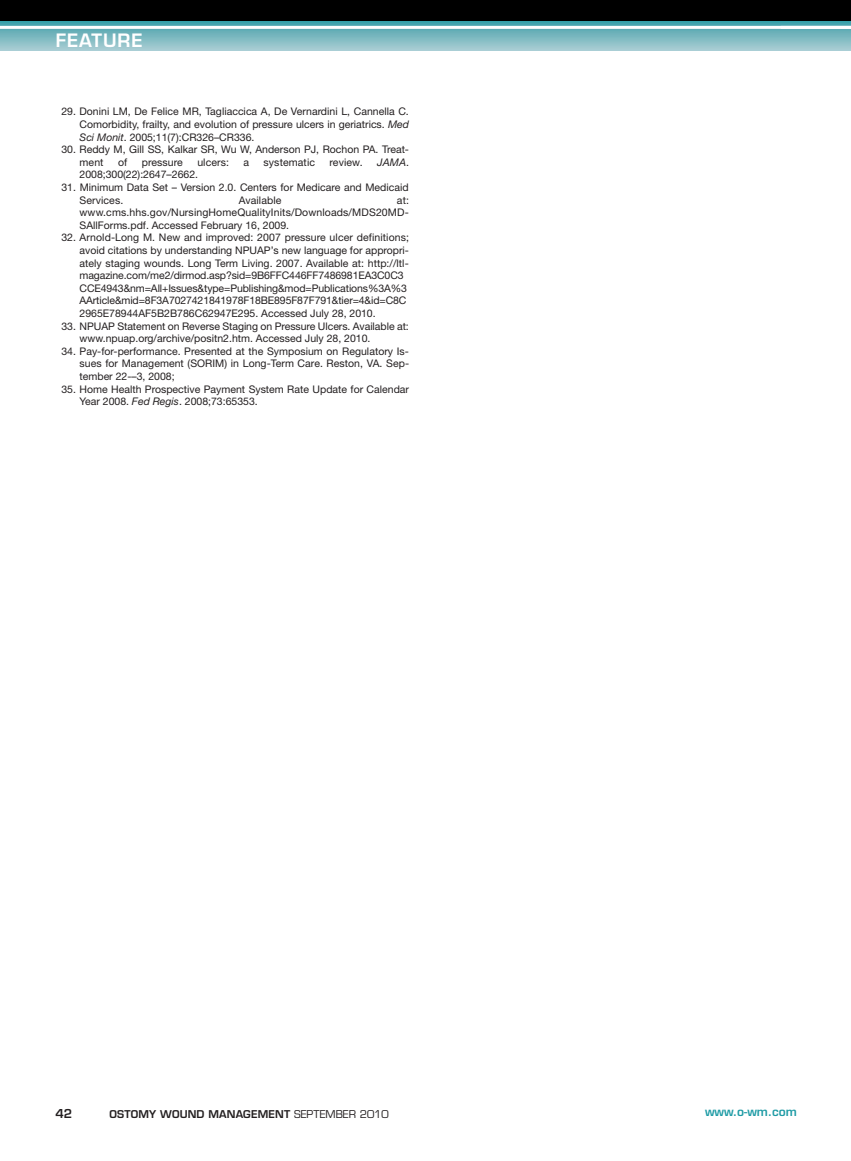
<style>
.page{position:relative;width:851px;height:1161px;background:#fff}
.page>*{position:absolute;margin:0;border:0;box-sizing:border-box;transform-origin:0 0}
.t1{font:600 18px "Eurostile";letter-spacing:.05em;color:#fff}
.t2{font:600 12px "Eurostile";color:#1e9ba5}
.t3{font:600 12px "Eurostile";color:#231f20}
.t4{font:10.5px/12.6px "Helvetica Neue";color:#231f20}
.t5{font:600 10.5px "Eurostile";letter-spacing:.015em;color:#231f20}
.t6{font:italic 10.5px "Helvetica Neue";color:#231f20}
.s1{font-style:italic}
.s2{font-style:normal}
.s3{font-weight:400}
</style>
<div class="page">
<svg style="left:0;top:21px;width:850px;height:30px;background:#79b8c0"></svg>
<hr style="left:0;top:26px;width:850px;height:3px;background:#fff">
<div style="left:0;top:0;width:850px;height:21px;background:#000"></div>
<h1 class="t1" style="left:56px;top:33px;width:88px">FEATURE</h1>
<p class="t4" style="left:79px;top:106px;width:331px;text-align:justify;text-indent:-18px">29. Donini LM, De Felice MR, Tagliaccica A, De Vernardini L, Cannella C.<br>Comorbidity, frailty, and evolution of pressure ulcers in geriatrics. <span class="s1">Med Sci Monit</span>. 2005;11(7):CR326–CR336.</p>
<p class="t4" style="left:79px;top:144px;width:331px;text-indent:-18px">30. Reddy M, Gill SS, Kalkar SR, Wu W, Anderson PJ, Rochon PA. Treat&shy;ment</p>
<p class="t4" style="left:118px;top:157px;width:11px">of</p>
<p class="t4" style="left:142px;top:157px;width:43px">pressure</p>
<p class="t4" style="left:197px;top:157px;width:33px">ulcers:</p>
<p class="t4" style="left:243px;top:157px;width:7px">a</p>
<p class="t4" style="left:263px;top:157px;width:53px">systematic</p>
<p class="t4" style="left:329px;top:157px;width:35px">review.</p>
<p class="t6" style="left:377px;top:158px;width:33px">JAMA<span class="s2">.</span></p>
<p class="t4" style="left:79px;top:169px;width:120px">2008;300(22):2647–2662.</p>
<p class="t4" style="left:79px;top:182px;width:331px;text-indent:-18px">31. Minimum Data Set – Version 2.0. Centers for Medicare and Medicaid<br>Services.</p>
<p class="t4" style="left:239px;top:195px;width:44px">Available</p>
<p class="t4" style="left:79px;top:195px;width:331px;text-align:justify;text-indent:317px">at: www.cms.hhs.gov/NursingHomeQualityInits/Downloads/MDS20MD-SAllForms.pdf. Accessed February 16, 2009.</p>
<p class="t4" style="left:79px;top:232px;width:331px;text-indent:-18px">32. Arnold-Long M. New and improved: 2007 pressure ulcer definitions; avoid citations by understanding NPUAP’s new language for appropri&shy;ately staging wounds. Long Term Living. 2007. Available at: http://ltl&shy;magazine.com/me2/dirmod.asp?sid=9B6FFC446FF7486981EA3C0C3<br>CCE4943&amp;nm=All+Issues&amp;type=Publishing&amp;mod=Publications%3A%3<br>AArticle&amp;mid=8F3A7027421841978F18BE895F87F791&amp;tier=4&amp;id=C8C 2965E78944AF5B2B786C62947E295. Accessed July 28, 2010.</p>
<p class="t4" style="left:79px;top:321px;width:331px;text-indent:-18px">33. NPUAP Statement on Reverse Staging on Pressure Ulcers. Available at: www.npuap.org/archive/positn2.htm. Accessed July 28, 2010.</p>
<p class="t4" style="left:79px;top:346px;width:331px;text-align:justify;text-indent:-18px">34. Pay-for-performance. Presented at the Symposium on Regulatory Is&shy;sues for Management (SORIM) in Long-Term Care. Reston, VA. Sep&shy;tember 22-–3, 2008;</p>
<p class="t4" style="left:79px;top:384px;width:331px;text-indent:-18px">35. Home Health Prospective Payment System Rate Update for Calendar<br>Year 2008. <span class="s1">Fed Regis</span>. 2008;73:65353.</p>
<p class="t3" style="left:56px;top:1108px;width:18px">42</p>
<p class="t5" style="left:110px;top:1110px;width:281px">OSTOMY WOUND MANAGEMENT <span class="s3">SEPTEMBER 2010</span></p>
<p class="t2" style="left:705px;top:1107px;width:93px">www.o-wm.com</p>
</div>
